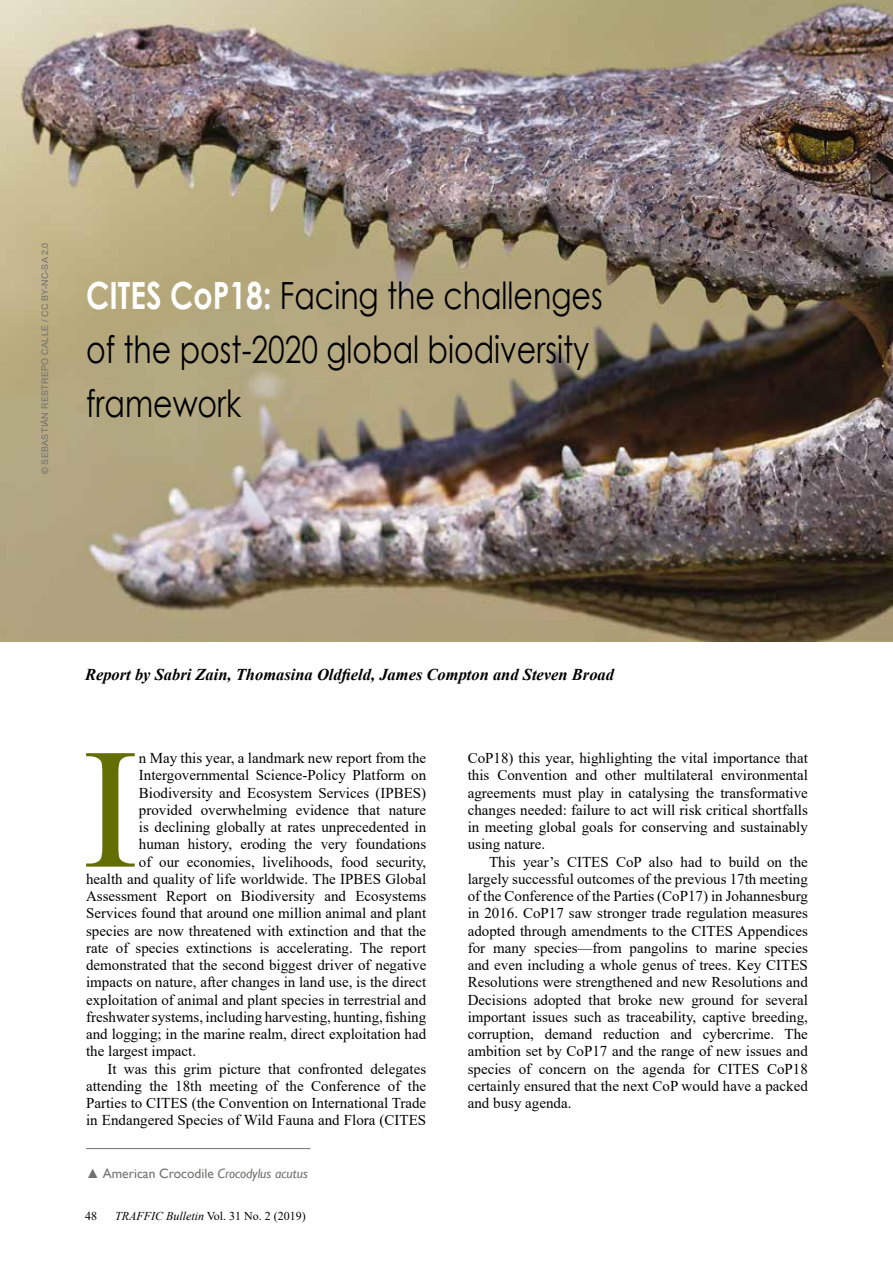
<style>
.page{position:relative;width:893px;height:1263px;background:#fff}
.page>*{position:absolute;margin:0;border:0;box-sizing:border-box;transform-origin:0 0}
.t1{font:171.3px "Times New Roman";color:#636f03}
.t2{font:37.5px/54px "Century Gothic";color:#000;scale:.8 1}
.t3{font:italic 700 16.5px "Times New Roman";color:#000}
.t4{font:15px/17.2px "Times New Roman";color:#000;text-align:justify}
.t5{font:13.5px "Gill Sans";color:#727271}
.t6{font:12px "Times New Roman";color:#000}
.t7{font:9px "Arial";letter-spacing:.035em;color:#706f6f}
.s1{font-weight:700;color:#fff}
.s2{font-family:"Times New Roman";font-weight:700}
.s3{font-style:italic}
</style>
<div class="page">
<img style="left:0;top:0;width:893px;height:641px">
<hr style="left:86px;top:1148px;width:224px;height:1px;background:#727271">
<p class="t7" style="left:39px;top:474px;width:233px;rotate:-90deg">© SEBASTIÁN RESTREPO CALLE / CC BY-NC-SA 2.0</p>
<h2 class="t2" style="left:86px;top:268px;width:647px"><span class="s1">CITES CoP18:</span> Facing the challenges of the post-2020 global biodiversity framework</h2>
<p class="t3" style="left:85px;top:663px;width:530px">Report by Sabri Zain, Thomasina Oldfield, James Compton and Steven Broad</p>
<h1 class="t1" style="left:82px;top:688px;width:59px">I</h1>
<p class="t4" style="left:139px;top:749px;width:289px">n May this year, a landmark new report from the</p>
<p class="t4" style="left:139px;top:766px;width:289px">Intergovernmental Science-Policy Platform on</p>
<p class="t4" style="left:139px;top:783px;width:289px">Biodiversity and Ecosystem Services (IPBES)</p>
<p class="t4" style="left:139px;top:801px;width:289px">provided overwhelming evidence that nature</p>
<p class="t4" style="left:139px;top:818px;width:289px">is declining globally at rates unprecedented in</p>
<p class="t4" style="left:139px;top:835px;width:289px">human history, eroding the very foundations</p>
<p class="t4" style="left:139px;top:852px;width:289px">of our economies, livelihoods, food security,</p>
<p class="t4" style="left:86px;top:870px;width:342px">health and quality of life worldwide. The IPBES Global</p>
<p class="t4" style="left:86px;top:887px;width:342px">Assessment Report on Biodiversity and Ecosystems</p>
<p class="t4" style="left:86px;top:904px;width:342px">Services found that around one million animal and plant</p>
<p class="t4" style="left:86px;top:921px;width:342px">species are now threatened with extinction and that the</p>
<p class="t4" style="left:86px;top:939px;width:342px">rate of species extinctions is accelerating. The report</p>
<p class="t4" style="left:86px;top:956px;width:342px">demonstrated that the second biggest driver of negative</p>
<p class="t4" style="left:86px;top:973px;width:342px">impacts on nature, after changes in land use, is the direct</p>
<p class="t4" style="left:86px;top:990px;width:342px">exploitation of animal and plant species in terrestrial and</p>
<p class="t4" style="left:86px;top:1008px;width:342px">freshwater systems, including harvesting, hunting, fishing</p>
<p class="t4" style="left:86px;top:1025px;width:342px">and logging; in the marine realm, direct exploitation had</p>
<p class="t4" style="left:86px;top:1042px;width:112px">the largest impact.</p>
<p class="t4" style="left:107px;top:1059px;width:320px">It was this grim picture that confronted delegates</p>
<p class="t4" style="left:86px;top:1077px;width:342px">attending the 18th meeting of the Conference of the</p>
<p class="t4" style="left:86px;top:1094px;width:342px">Parties to CITES (the Convention on International Trade</p>
<p class="t4" style="left:86px;top:1111px;width:342px">in Endangered Species of Wild Fauna and Flora (CITES</p>
<p class="t5" style="left:86px;top:1165px;width:223px"><span class="s2">▲</span> American Crocodile <span class="s3">Crocodylus acutus</span></p>
<p class="t6" style="left:85px;top:1208px;width:13px">48</p>
<p class="t6" style="left:115px;top:1208px;width:192px"><span class="s3">TRAFFIC Bulletin</span> Vol. 31 No. 2 (2019)</p>
<p class="t4" style="left:468px;top:749px;width:342px">CoP18) this year, highlighting the vital importance that this Convention and other multilateral environmental agreements must play in catalysing the transformative changes needed: failure to act will risk critical shortfalls in meeting global goals for conserving and sustainably using nature.</p>
<p class="t4" style="left:468px;top:852px;width:342px;text-indent:21px">This year’s CITES CoP also had to build on the largely successful outcomes of the previous 17th meeting of the Conference of the Parties (CoP17) in Johannesburg in 2016. CoP17 saw stronger trade regulation measures adopted through amendments to the CITES Appendices for many species—from pangolins to marine species and even including a whole genus of trees. Key CITES Resolutions were strengthened and new Resolutions and Decisions adopted that broke new ground for several important issues such as traceability, captive breeding, corruption, demand reduction and cybercrime. The ambition set by CoP17 and the range of new issues and species of concern on the agenda for CITES CoP18 certainly ensured that the next CoP would have a packed and busy agenda.</p>
</div>
